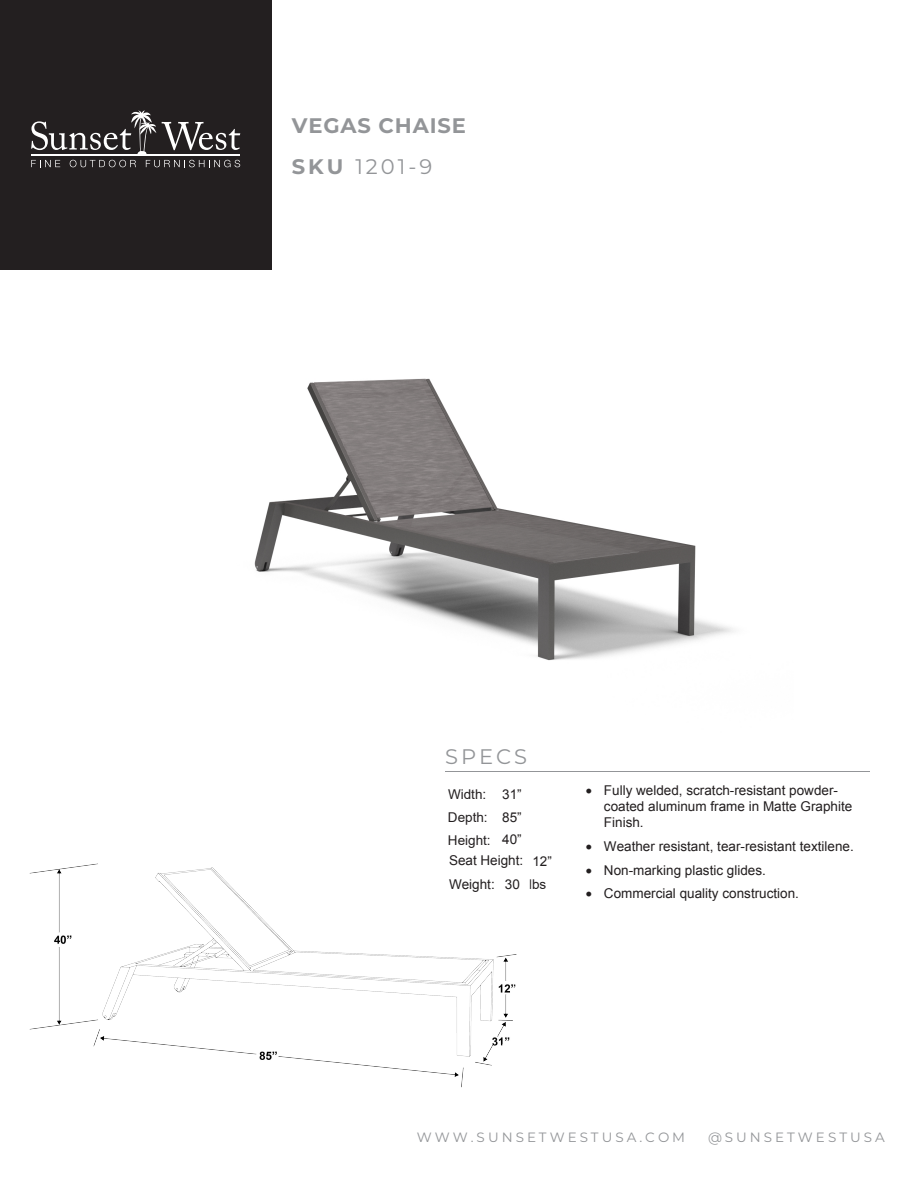
<style>
.page{position:relative;width:918px;height:1188px;background:#fff}
.page>*{position:absolute;margin:0;border:0;box-sizing:border-box;transform-origin:0 0}
.t1{font:700 21px/41.4px "Montserrat";letter-spacing:.04em;color:#939598}
.t2{font:21px "Montserrat";letter-spacing:.145em;color:#939598}
.t3{font:13.5px/16.2px "Arial";color:#221e1f}
.t4{font:13.5px "Montserrat";letter-spacing:.225em;color:#939598}
.t5{font:13.5px/22.8px "Arial";color:#231f20;text-align:justify}
.t6{font:13.5px/23.7px "Arial";color:#231f20}
.s1{font-weight:400}
.s2{font-style:inherit}
.s3{color:#221e1f}
</style>
<div class="page">
<img style="left:254px;top:378px;width:480px;height:283px">
<hr style="left:445px;top:771px;width:425px;height:1px;background:#939598">
<div style="left:0;top:0;width:272px;height:270px;background:#231f20"></div>
<svg style="left:31px;top:160px;width:29px;height:7px"></svg>
<svg style="left:70px;top:160px;width:66px;height:7px"></svg>
<svg style="left:146px;top:160px;width:94px;height:7px"></svg>
<hr style="left:31px;top:154px;width:209px;height:2px;background:#fff">
<svg style="left:31px;top:110px;width:209px;height:44px"></svg>
<img style="left:29px;top:863px;width:488px;height:225px">
<h1 class="t1" style="left:292px;top:103px;width:176px">VEGAS CHAISE<br>SKU <span class="s1">1201-9</span></h1>
<h1 class="t2" style="left:445px;top:742px;width:84px">SPECS</h1>
<p class="t5" style="left:448px;top:783px;width:75px"><span class="s2">W</span>idth: 31” <span class="s2">D</span>epth: 85” <span class="s2">H</span>eight: 40”</p>
<p class="t6" style="left:449px;top:848px;width:104px">Seat Height<span class="s2">: 12”<br></span><span class="s3">Weight:</span> <span class="s2">30 lbs</span></p>
<p class="t3" style="left:604px;top:782px;width:250px;text-indent:-18px">• Fully welded, scratch-resistant powder&shy;coated aluminum frame in Matte Graphite<br>Finish.</p>
<p class="t3" style="left:586px;top:838px;width:269px">• Weather resistant, tear-resistant textilene.</p>
<p class="t3" style="left:586px;top:862px;width:182px">• Non-marking plastic glides.</p>
<p class="t3" style="left:586px;top:886px;width:215px">• Commercial quality construction.</p>
<p class="t4" style="left:417px;top:1128px;width:270px">WWW.SUNSETWESTUSA.COM</p>
<p class="t4" style="left:708px;top:1128px;width:178px">@SUNSETWESTUSA</p>
</div>
